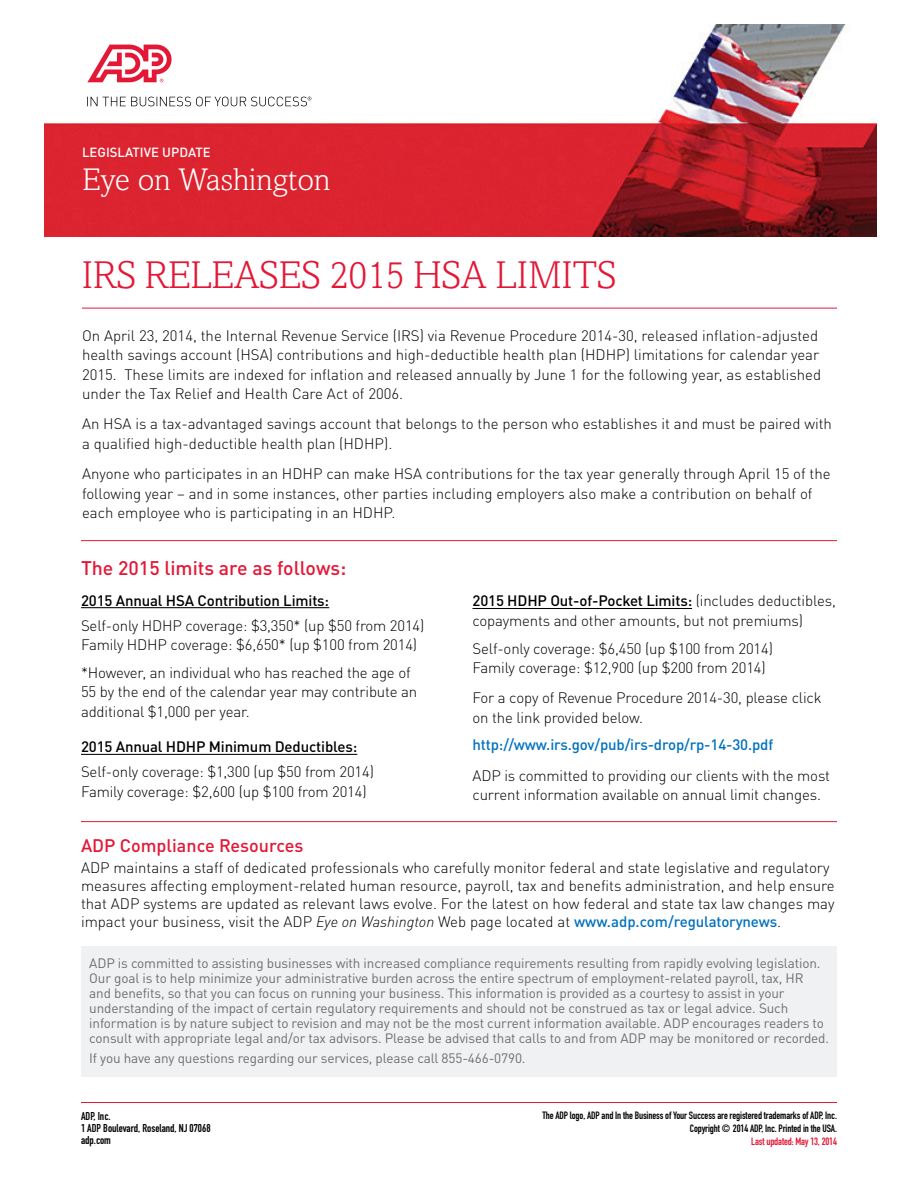
<style>
.page{position:relative;width:918px;height:1188px;background:#fff}
.page>*{position:absolute;margin:0;border:0;box-sizing:border-box;transform-origin:0 0}
.t1{font:300 39px "Amasis MT Std";letter-spacing:-.02em;color:#e31837}
.t2{font:300 31.5px "Amasis MT Std";color:#fff}
.t3{font:500 19.5px "DINOT";color:#e31837}
.t4{font:500 18px "DINOT";color:#e31837}
.t5{font:300 15px/19.5px "DINOT";color:#000}
.t6{font:500 15px "DINOT";letter-spacing:-.01em;color:#000}
.t7{font:500 15px "DINOT";letter-spacing:-.01em;color:#0072bc}
.t8{font:13.5px/15px "DINOT";letter-spacing:-.01em;color:#6d6e71}
.t9{font:500 13.2px "DINOT";color:#fff}
.t10{font:11.25px/12px "DIN Engschrift";color:#000}
.t11{font:10.5px/12.8px "DIN Engschrift";letter-spacing:-.01em;color:#000;text-align:right}
.t12{font:10.5px "DIN Engschrift";letter-spacing:-.01em;color:#e31837}
.s1{font-size:21px}
.s2{font-weight:500}
.s3{font-style:italic}
.s4{font-weight:500;color:#0072bc}
</style>
<div class="page">
<hr style="left:82px;top:308px;width:755px;height:1px;background:#e31837">
<hr style="left:81px;top:607px;width:248px;height:1px;background:#000">
<hr style="left:81px;top:754px;width:276px;height:1px;background:#000">
<hr style="left:472px;top:608px;width:220px;height:1px;background:#000">
<hr style="left:81px;top:540px;width:756px;height:1px;background:#ed1c2e">
<hr style="left:81px;top:1102px;width:756px;height:1px;background:#e31837">
<div style="left:81px;top:947px;width:756px;height:130px;background:#f0f1f2"></div>
<hr style="left:81px;top:821px;width:756px;height:1px;background:#e31837">
<img style="left:44px;top:24px;width:832px;height:213px">
<svg style="left:87px;top:45px;width:85px;height:37px"></svg>
<svg style="left:87px;top:97px;width:224px;height:9px"></svg>
<p class="t9" style="left:82px;top:144px;width:130px">LEGISLATIVE UPDATE</p>
<h2 class="t2" style="left:82px;top:161px;width:250px">Eye on Washington</h2>
<h1 class="t1" style="left:81px;top:253px;width:532px">IRS Releases 2015 HSA Limits</h1>
<p class="t5" style="left:82px;top:325px;width:741px">On April 23, 2014, the Internal Revenue Service (IRS) via Revenue Procedure 2014-30, released inflation-adjusted health savings account (HSA) contributions and high-deductible health plan (HDHP) limitations for calendar year 2015. These limits are indexed for inflation and released annually by June 1 for the following year, as established under the Tax Relief and Health Care Act of 2006.</p>
<p class="t5" style="left:82px;top:414px;width:751px">An HSA is a tax-advantaged savings account that belongs to the person who establishes it and must be paired with a qualified high-deductible health plan (HDHP).</p>
<p class="t5" style="left:82px;top:464px;width:750px">Anyone who participates in an HDHP can make HSA contributions for the tax year generally through April 15 of the following year – and in some instances, other parties including employers also make a contribution on behalf of each employee who is participating in an HDHP.</p>
<h3 class="t3" style="left:81px;top:556px;width:267px">The 2015 limits are as follows<span class="s1">:</span></h3>
<p class="t6" style="left:81px;top:591px;width:250px">2015 Annual HSA Contribution Limits:</p>
<p class="t5" style="left:81px;top:615px;width:345px">Self-only HDHP coverage: $3,350* (up $50 from 2014)<br>Family HDHP coverage: $6,650* (up $100 from 2014)</p>
<p class="t5" style="left:81px;top:662px;width:338px">*However, an individual who has reached the age of<br>55 by the end of the calendar year may contribute an additional $1,000 per year.</p>
<p class="t6" style="left:81px;top:737px;width:278px">2015 Annual HDHP Minimum Deductibles:</p>
<p class="t5" style="left:81px;top:762px;width:294px">Self-only coverage: $1,300 (up $50 from 2014)<br>Family coverage: $2,600 (up $100 from 2014)</p>
<p class="t5" style="left:472px;top:591px;width:365px"><span class="s2">2015 HDHP Out-of-Pocket Limits:</span> (includes deductibles, copayments and other amounts, but not premiums)</p>
<p class="t5" style="left:472px;top:638px;width:302px">Self-only coverage: $6,450 (up $100 from 2014)<br>Family coverage: $12,900 (up $200 from 2014)</p>
<p class="t5" style="left:472px;top:688px;width:351px">For a copy of Revenue Procedure 2014-30, please click on the link provided below.</p>
<p class="t7" style="left:472px;top:735px;width:302px">http://www.irs.gov/pub/irs-drop/rp-14-30.pdf</p>
<p class="t5" style="left:472px;top:765px;width:359px">ADP is committed to providing our clients with the most current information available on annual limit changes.</p>
<p class="t4" style="left:81px;top:834px;width:224px">ADP Compliance Resources</p>
<p class="t5" style="left:81px;top:858px;width:755px;line-height:18px">ADP maintains a staff of dedicated professionals who carefully monitor federal and state legislative and regulatory measures affecting employment-related human resource, payroll, tax and benefits administration, and help ensure that ADP systems are updated as relevant laws evolve. For the latest on how federal and state tax law changes may impact your business, visit the ADP <span class="s3">Eye on Washington</span> Web page located at <span class="s4">www.adp.com/regulatorynews</span>.</p>
<p class="t8" style="left:89px;top:955px;width:741px">ADP is committed to assisting businesses with increased compliance requirements resulting from rapidly evolving legislation.<br>Our goal is to help minimize your administrative burden across the entire spectrum of employment-related payroll, tax, HR<br>and benefits, so that you can focus on running your business. This information is provided as a courtesy to assist in your understanding of the impact of certain regulatory requirements and should not be construed as tax or legal advice. Such information is by nature subject to revision and may not be the most current information available. ADP encourages readers to consult with appropriate legal and/or tax advisors. Please be advised that calls to and from ADP may be monitored or recorded.</p>
<p class="t8" style="left:89px;top:1051px;width:438px">If you have any questions regarding our services, please call 855-466-0790.</p>
<p class="t10" style="left:81px;top:1110px;width:131px">ADP, Inc.<br>1 ADP Boulevard, Roseland, NJ 07068 adp.com</p>
<p class="t11" style="left:542px;top:1109px;width:296px">The ADP logo, ADP and In the Business of Your Success are registered trademarks of ADP, Inc.<br>Copyright © 2014 ADP, Inc. Printed in the USA.</p>
<p class="t12" style="left:751px;top:1135px;width:87px">Last updated: May 13, 2014</p>
</div>
